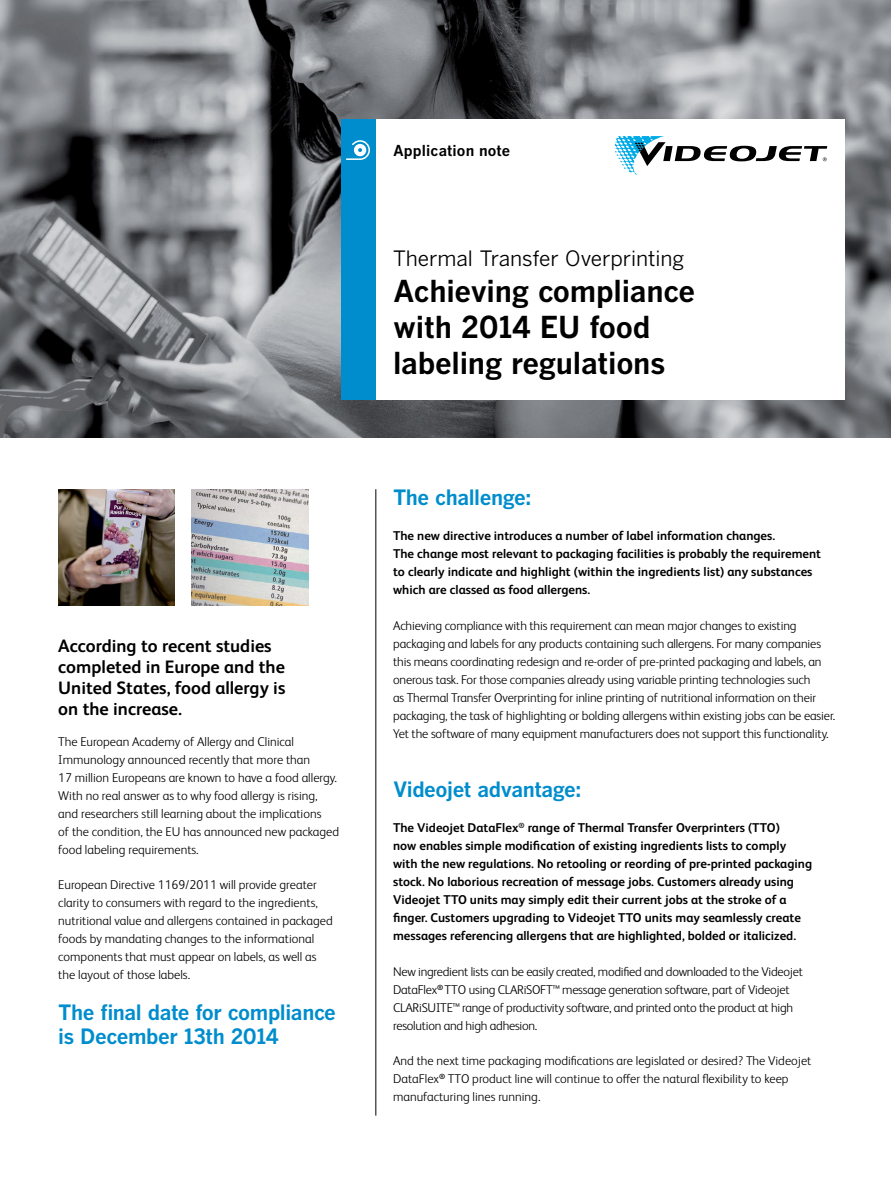
<style>
.page{position:relative;width:891px;height:1188px;background:#fff}
.page>*{position:absolute;margin:0;border:0;box-sizing:border-box;transform-origin:0 0}
.t1{font:700 30px/36px "Benton Gothic";letter-spacing:-.01em;color:#000}
.t2{font:700 21px/24px "Benton Gothic";letter-spacing:-.02em;color:#008dcd}
.t3{font:21px "Benton Gothic";letter-spacing:-.005em;color:#000}
.t4{font:700 18px/21px "FS Albert Pro";color:#000}
.t5{font:700 15px "Benton Gothic";letter-spacing:.005em;color:#000}
.t6{font:300 12.75px/18px "FS Albert Pro";letter-spacing:-.01em;color:#000}
.t7{font:700 12.75px/18px "FS Albert Pro";color:#000}
</style>
<div class="page">
<img style="left:0;top:0;width:891px;height:438px">
<div style="left:376px;top:119px;width:469px;height:281px;background:#fff"></div>
<div style="left:341px;top:119px;width:35px;height:281px;background:#008dcd"></div>
<svg style="left:615px;top:136px;width:212px;height:39px"></svg>
<svg style="left:346px;top:140px;width:24px;height:20px"></svg>
<hr style="left:375px;top:489px;width:1px;height:627px;background:#000">
<img style="left:58px;top:489px;width:117px;height:117px">
<img style="left:192px;top:489px;width:117px;height:117px">
<h3 class="t4" style="left:58px;top:634px;width:229px">According to recent studies completed in Europe and the<br>United States, food allergy is on the increase.</h3>
<p class="t6" style="left:58px;top:731px;width:282px">The European Academy of Allergy and Clinical Immunology announced recently that more than<br>17 million Europeans are known to have a food allergy.<br>With no real answer as to why food allergy is rising, and researchers still learning about the implications<br>of the condition, the EU has announced new packaged food labeling requirements.</p>
<p class="t6" style="left:58px;top:874px;width:276px">European Directive 1169/2011 will provide greater clarity to consumers with regard to the ingredients, nutritional value and allergens contained in packaged foods by mandating changes to the informational components that must appear on labels, as well as the layout of those labels.</p>
<h2 class="t2" style="left:58px;top:1000px;width:279px">The final date for compliance is December 13th 2014</h2>
<p class="t5" style="left:393px;top:142px;width:119px">Application note</p>
<h2 class="t3" style="left:393px;top:246px;width:293px">Thermal Transfer Overprinting</h2>
<h1 class="t1" style="left:393px;top:274px;width:304px">Achieving compliance with 2014 EU food labeling regulations</h1>
<h2 class="t2" style="left:393px;top:486px;width:140px">The challenge:</h2>
<p class="t7" style="left:393px;top:526px;width:430px">The new directive introduces a number of label information changes.<br>The change most relevant to packaging facilities is probably the requirement to clearly indicate and highlight (within the ingredients list) any substances which are classed as food allergens.</p>
<p class="t6" style="left:393px;top:616px;width:444px">Achieving compliance with this requirement can mean major changes to existing packaging and labels for any products containing such allergens. For many companies this means coordinating redesign and re-order of pre-printed packaging and labels, an onerous task. For those companies already using variable printing technologies such<br>as Thermal Transfer Overprinting for inline printing of nutritional information on their packaging, the task of highlighting or bolding allergens within existing jobs can be easier.<br>Yet the software of many equipment manufacturers does not support this functionality.</p>
<h2 class="t2" style="left:393px;top:778px;width:190px">Videojet advantage:</h2>
<p class="t7" style="left:393px;top:818px;width:421px">The Videojet DataFlex<sup>®</sup> range of Thermal Transfer Overprinters (TTO)<br>now enables simple modification of existing ingredients lists to comply with the new regulations. No retooling or reording of pre-printed packaging stock. No laborious recreation of message jobs. Customers already using Videojet TTO units may simply edit their current jobs at the stroke of a finger. Customers upgrading to Videojet TTO units may seamlessly create messages referencing allergens that are highlighted, bolded or italicized.</p>
<p class="t6" style="left:393px;top:962px;width:411px">New ingredient lists can be easily created, modified and downloaded to the Videojet DataFlex<sup>®</sup> TTO using CLARiSOFT™ message generation software, part of Videojet CLARiSUITE™ range of productivity software, and printed onto the product at high resolution and high adhesion.</p>
<p class="t6" style="left:393px;top:1051px;width:420px">And the next time packaging modifications are legislated or desired? The Videojet<br>DataFlex<sup>®</sup> TTO product line will continue to offer the natural flexibility to keep manufacturing lines running.</p>
</div>
